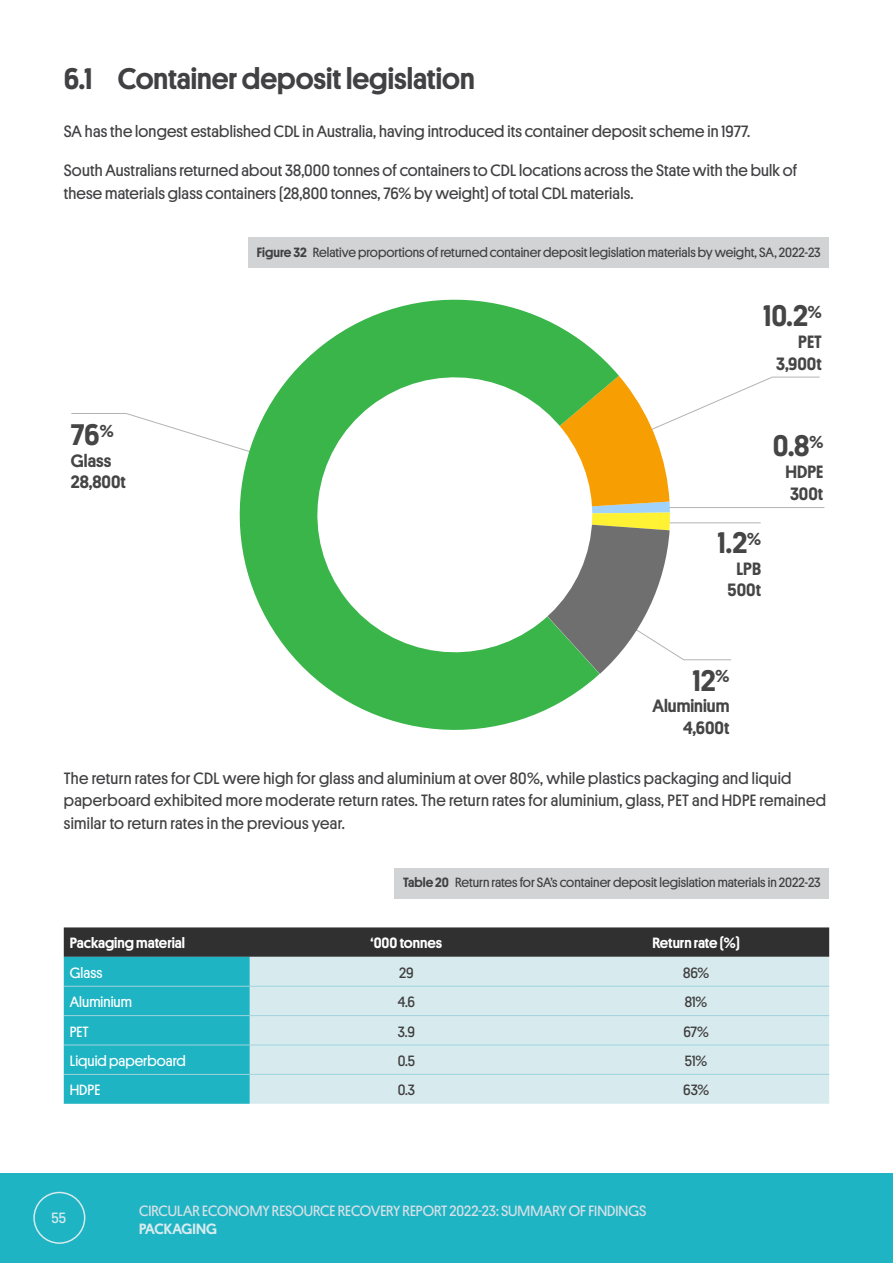
<style>
.page{position:relative;width:893px;height:1263px;background:#fff}
.page>*{position:absolute;margin:0;border:0;box-sizing:border-box;transform-origin:0 0}
.h2__in_TOC{font:500 30px "Platform";color:#414042}
.t1{font:500 30px "Platform";color:#464545}
.t2{font:500 18px/21.6px "Platform";color:#464545}
.t3{font:16.5px/22.5px "Platform";letter-spacing:.01em;color:#414042}
.t4{font:15px "Platform";color:#d7e0e7}
.p__table_left_aligned{font:15px "Platform";color:#fff}
.p__table_centre{font:15px "Platform";color:#3f3d3d}
.p__table_centre-2{font:500 15px "Platform";letter-spacing:-.005em;color:#fff}
.p__table_left_aligned-2{font:500 15px "Platform";color:#fff}
.t5{font:500 15px "Platform";color:#d7ebef}
.t6{font:15px "Platform";color:#d7ebef}
.c__figure{font:13.5px "Platform";color:#414042}
.c__table{font:13.5px "Platform";color:#414042}
.s1{font-weight:500}
</style>
<div class="page">
<div style="left:248px;top:238px;width:581px;height:30px;background:#d1d3d4"></div>
<div style="left:395px;top:868px;width:434px;height:30px;background:#d1d3d4"></div>
<hr style="left:608px;top:522px;width:153px;height:1px;background:#b3b3b3">
<hr style="left:518px;top:507px;width:306px;height:1px;background:#b3b3b3">
<svg style="left:290px;top:299px;width:329px;height:431px;fill:#39b54a"></svg>
<svg style="left:71px;top:376px;width:661px;height:298px"></svg>
<svg style="left:300px;top:360px;width:310px;height:310px"></svg>
<svg style="left:64px;top:927px;width:765px;height:177px;background:#297982"></svg>
<div style="left:250px;top:957px;width:579px;height:147px;background:#d7ebef"></div>
<hr style="left:64px;top:986px;width:186px;height:1px;background:#9fd4dd">
<hr style="left:250px;top:986px;width:324px;height:1px;background:#9fd4dd">
<hr style="left:574px;top:986px;width:255px;height:1px;background:#9fd4dd">
<hr style="left:64px;top:1015px;width:186px;height:1px;background:#9fd4dd">
<hr style="left:250px;top:1015px;width:324px;height:1px;background:#9fd4dd">
<hr style="left:574px;top:1015px;width:255px;height:1px;background:#9fd4dd">
<hr style="left:64px;top:1044px;width:186px;height:1px;background:#9fd4dd">
<hr style="left:250px;top:1044px;width:324px;height:1px;background:#9fd4dd">
<hr style="left:574px;top:1044px;width:255px;height:1px;background:#9fd4dd">
<hr style="left:64px;top:1074px;width:186px;height:1px;background:#9fd4dd">
<hr style="left:250px;top:1074px;width:324px;height:1px;background:#9fd4dd">
<hr style="left:574px;top:1074px;width:255px;height:1px;background:#9fd4dd">
<div style="left:0;top:1174px;width:893px;height:89px;background:#1eb4c4"></div>
<div style="left:33px;top:1192px;width:52px;height:52px;border:2px solid #d7ebef;border-radius:50%"></div>
<p class="h2__in_TOC" style="left:64px;top:56px;width:412px">6.1 Container deposit legislation</p>
<p class="t3" style="left:64px;top:119px;width:688px">SA has the longest established CDL in Australia, having introduced its container deposit scheme in 1977.</p>
<p class="t3" style="left:64px;top:158px;width:735px">South Australians returned about 38,000 tonnes of containers to CDL locations across the State with the bulk of these materials glass containers (28,800 tonnes, 76% by weight) of total CDL materials.</p>
<p class="c__figure" style="left:257px;top:243px;width:565px"><span class="s1">Figure 32</span> Relative proportions of returned container deposit legislation materials by weight, SA, 2022-23</p>
<p class="t1" style="left:71px;top:413px;width:44px">76<sup>%</sup></p>
<p class="t2" style="left:71px;top:449px;width:57px">Glass<br>28,800t</p>
<p class="t1" style="left:763px;top:294px;width:60px">10.2<sup>%</sup></p>
<p class="t2" style="left:776px;top:330px;width:47px;text-align:right">PET<br>3,900t</p>
<p class="t1" style="left:718px;top:521px;width:45px">1.2<sup>%</sup></p>
<p class="t2" style="left:728px;top:557px;width:35px;text-align:center">LPB<br>500t</p>
<p class="t1" style="left:773px;top:424px;width:52px">0.8<sup>%</sup></p>
<p class="t2" style="left:785px;top:460px;width:39px">HDPE<br>300t</p>
<p class="t1" style="left:693px;top:658px;width:38px">12<sup>%</sup></p>
<p class="t2" style="left:652px;top:694px;width:79px;text-align:right">Aluminium<br>4,600t</p>
<p class="t3" style="left:64px;top:766px;width:764px">The return rates for CDL were high for glass and aluminium at over 80%, while plastics packaging and liquid paperboard exhibited more moderate return rates. The return rates for aluminium, glass, PET and HDPE remained similar to return rates in the previous year.</p>
<p class="c__table" style="left:403px;top:873px;width:419px"><span class="s1">Table 20</span> Return rates for SA’s container deposit legislation materials in 2022-23</p>
<p class="p__table_left_aligned-2" style="left:70px;top:932px;width:117px">Packaging material</p>
<p class="p__table_centre-2" style="left:371px;top:932px;width:73px">‘000 tonnes</p>
<p class="p__table_centre-2" style="left:652px;top:932px;width:89px">Return rate (%)</p>
<p class="p__table_left_aligned" style="left:70px;top:962px;width:34px">Glass</p>
<p class="p__table_centre" style="left:399px;top:962px;width:16px">29</p>
<p class="p__table_centre" style="left:683px;top:962px;width:28px">86%</p>
<p class="p__table_left_aligned" style="left:70px;top:991px;width:64px">Aluminium</p>
<p class="p__table_centre" style="left:398px;top:991px;width:19px">4.6</p>
<p class="p__table_centre" style="left:685px;top:991px;width:24px">81%</p>
<p class="p__table_left_aligned" style="left:70px;top:1020px;width:20px">PET</p>
<p class="p__table_centre" style="left:398px;top:1020px;width:18px">3.9</p>
<p class="p__table_centre" style="left:683px;top:1020px;width:27px">67%</p>
<p class="p__table_left_aligned" style="left:70px;top:1050px;width:117px">Liquid paperboard</p>
<p class="p__table_centre" style="left:398px;top:1050px;width:19px">0.5</p>
<p class="p__table_centre" style="left:685px;top:1050px;width:24px">51%</p>
<p class="p__table_left_aligned" style="left:70px;top:1079px;width:32px">HDPE</p>
<p class="p__table_centre" style="left:398px;top:1079px;width:19px">0.3</p>
<p class="p__table_centre" style="left:683px;top:1079px;width:28px">63%</p>
<p class="t6" style="left:52px;top:1206px;width:16px">55</p>
<p class="t4" style="left:139px;top:1200px;width:509px">CIRCULAR ECONOMY RESOURCE RECOVERY REPORT 2022-23: SUMMARY OF FINDINGS</p>
<p class="t5" style="left:139px;top:1218px;width:78px">Packagi ng</p>
</div>
